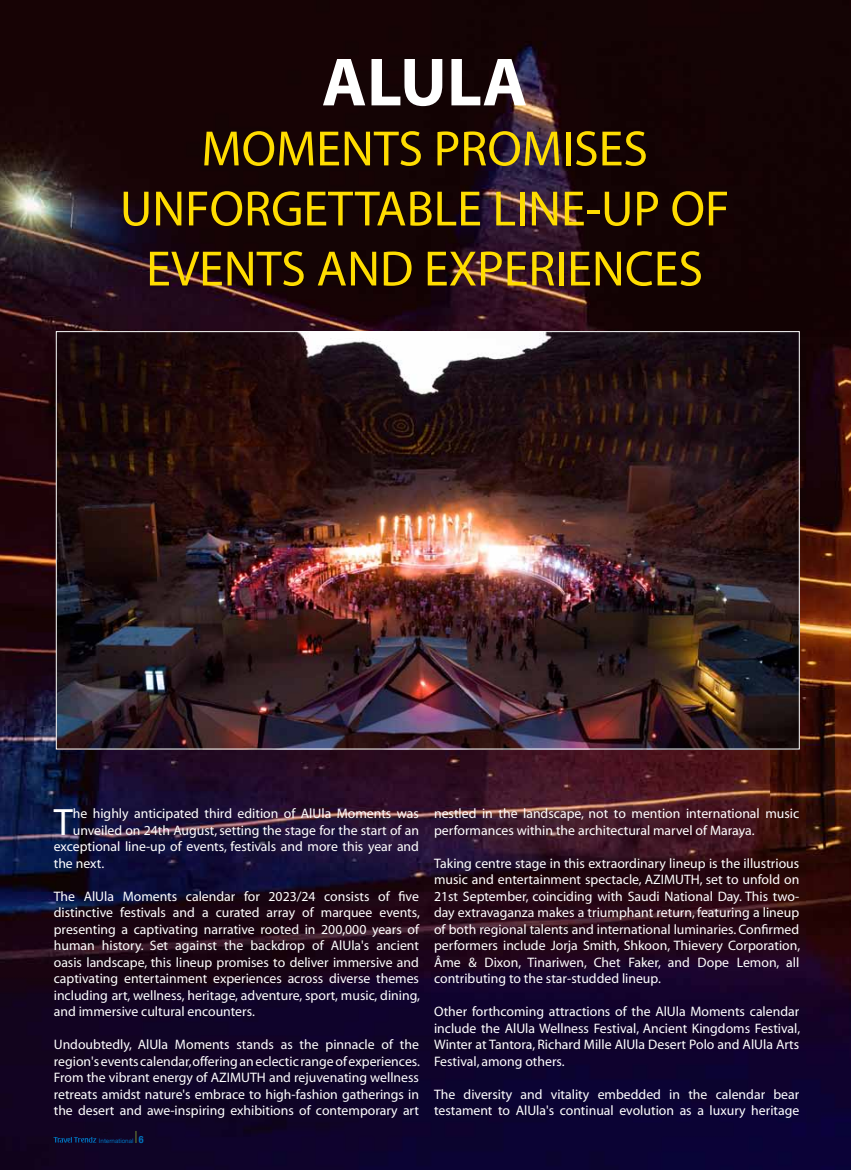
<style>
.page{position:relative;width:851px;height:1170px;background:#fff}
.page>*{position:absolute;margin:0;border:0;box-sizing:border-box;transform-origin:0 0}
.t1{font:700 68.75px "Myriad";color:#fff}
.t2{font:50px/60px "Myriad";color:#fd0;text-align:center}
.t3{font:38.25px "Myriad";color:#fff}
.t4{font:13.75px/16.5px "Myriad";color:#fff;text-align:justify}
.t5{font:700 condensed 10px "Helvetica Neue";color:#0072bc}
.t6{font:6.25px "Helvetica Neue";color:#0072bc}
.s1{color:#a6ce39}
</style>
<div class="page">
<img style="left:0;top:0;width:850px;height:1169px">
<svg style="left:53px;top:1132px;width:54px;height:10px"></svg>
<img style="left:58px;top:333px;width:739px;height:414px">
<h1 class="t1" style="left:322px;top:47px;width:198px">AlUla</h1>
<h2 class="t2" style="left:120px;top:121px;width:611px">Moments promises unforgettable line-up of events and experiences</h2>
<h3 class="t3" style="left:54px;top:803px;width:21px">T</h3>
<p class="t4" style="left:73px;top:806px;width:348px">he highly anticipated third edition of AlUla Moments was</p>
<p class="t4" style="left:73px;top:822px;width:348px">unveiled on 24th August, setting the stage for the start of an</p>
<p class="t4" style="left:54px;top:839px;width:366px">exceptional line-up of events, festivals and more this year and</p>
<p class="t4" style="left:54px;top:855px;width:52px">the next.</p>
<p class="t4" style="left:54px;top:888px;width:367px">The AlUla Moments calendar for 2023/24 consists of five distinctive festivals and a curated array of marquee events, presenting a captivating narrative rooted in 200,000 years of human history. Set against the backdrop of AlUla's ancient oasis landscape, this lineup promises to deliver immersive and captivating entertainment experiences across diverse themes including art, wellness, heritage, adventure, sport, music, dining, and immersive cultural encounters.</p>
<p class="t4" style="left:54px;top:1037px;width:368px">Undoubtedly, AlUla Moments stands as the pinnacle of the region's events calendar, offering an eclectic range of experiences.<br>From the vibrant energy of AZIMUTH and rejuvenating wellness retreats amidst nature's embrace to high-fashion gatherings in the desert and awe-inspiring exhibitions of contemporary art</p>
<p class="t6" style="left:99px;top:1134px;width:36px">International</p>
<p class="t5" style="left:136px;top:1130px;width:10px"><span class="s1">❘</span> 6</p>
<p class="t4" style="left:434px;top:806px;width:366px">nestled in the landscape, not to mention international music performances within the architectural marvel of Maraya.</p>
<p class="t4" style="left:434px;top:855px;width:367px">Taking centre stage in this extraordinary lineup is the illustrious music and entertainment spectacle, AZIMUTH, set to unfold on 21st September, coinciding with Saudi National Day. This two&shy;day extravaganza makes a triumphant return, featuring a lineup of both regional talents and international luminaries. Confirmed performers include Jorja Smith, Shkoon, Thievery Corporation, Âme &amp; Dixon, Tinariwen, Chet Faker, and Dope Lemon, all contributing to the star-studded lineup.</p>
<p class="t4" style="left:434px;top:1004px;width:367px">Other forthcoming attractions of the AlUla Moments calendar include the AlUla Wellness Festival, Ancient Kingdoms Festival, Winter at Tantora, Richard Mille AlUla Desert Polo and AlUla Arts Festival, among others.</p>
<p class="t4" style="left:434px;top:1086px;width:367px">The diversity and vitality embedded in the calendar bear testament to AlUla's continual evolution as a luxury heritage</p>
</div>
